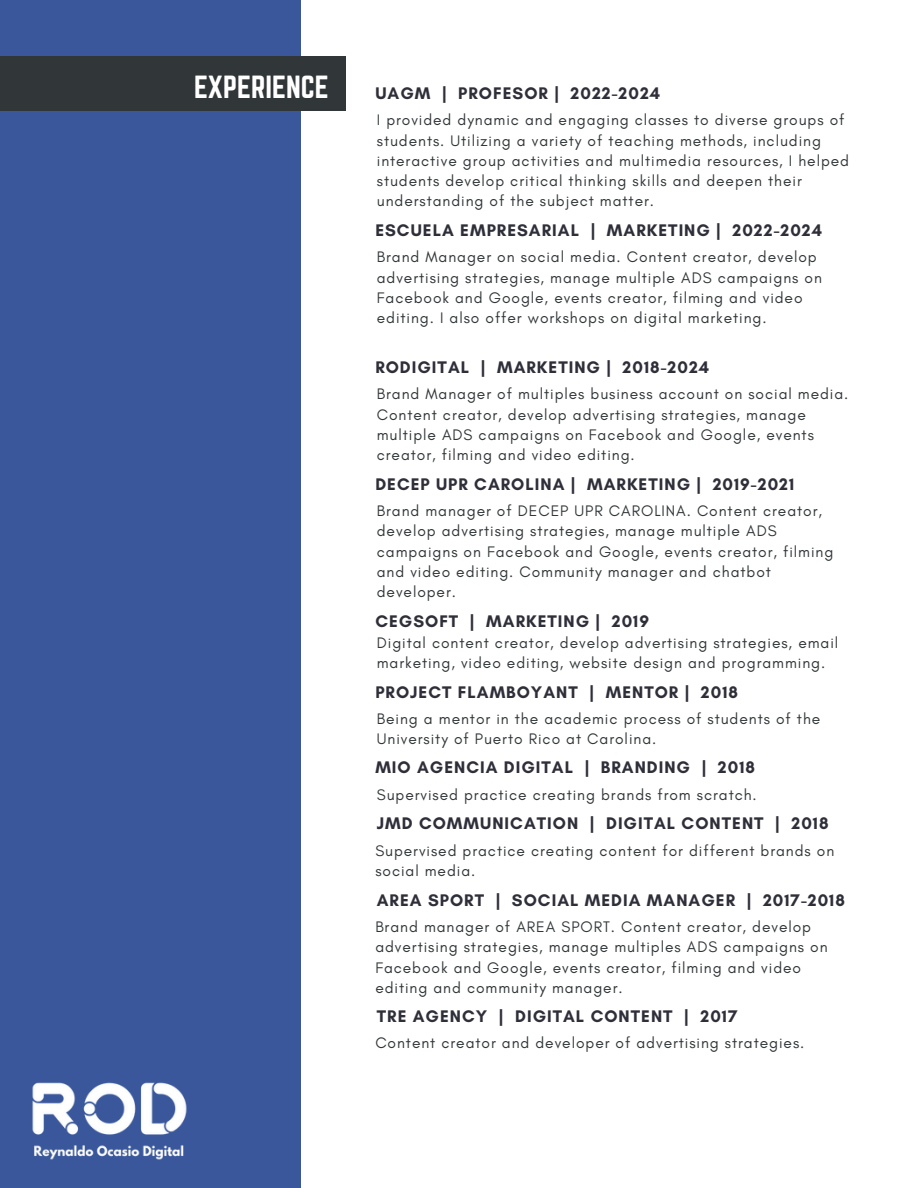
<style>
.page{position:relative;width:918px;height:1188px;background:#fff}
.page>*{position:absolute;margin:0;border:0;box-sizing:border-box;transform-origin:0 0}
.t1{font:28.05px "Norwester";color:#fff}
.t2{font:700 17.1px "Glacial Indifference";letter-spacing:.06em;color:#2f2f3a}
.t3{font:15.6px/20.2px "Glacial Indifference";letter-spacing:.06em;color:#313638}
</style>
<div class="page">
<div style="left:0;top:0;width:300px;height:1188px;background:#39579a"></div>
<div style="left:0;top:57px;width:345px;height:54px;background:#313638"></div>
<img style="left:32px;top:1082px;width:155px;height:78px">
<h1 class="t1" style="left:194px;top:69px;width:136px">EXPERIENCE</h1>
<p class="t2" style="left:375px;top:83px;width:286px">UAGM | PROFESOR | 2022-2024</p>
<p class="t3" style="left:377px;top:110px;width:474px">I provided dynamic and engaging classes to diverse groups of students. Utilizing a variety of teaching methods, including interactive group activities and multimedia resources, I helped students develop critical thinking skills and deepen their understanding of the subject matter.</p>
<h2 class="t2" style="left:375px;top:220px;width:448px">ESCUELA EMPRESARIAL | MARKETING | 2022-2024</h2>
<h2 class="t3" style="left:377px;top:247px;width:447px">Brand Manager on social media. Content creator, develop advertising strategies, manage multiple ADS campaigns on Facebook and Google, events creator, filming and video editing. I also offer workshops on digital marketing.</h2>
<h2 class="t2" style="left:375px;top:357px;width:335px">RODIGITAL | MARKETING | 2018-2024</h2>
<p class="t3" style="left:377px;top:384px;width:473px">Brand Manager of multiples business account on social media.<br>Content creator, develop advertising strategies, manage multiple ADS campaigns on Facebook and Google, events creator, filming and video editing.</p>
<h2 class="t2" style="left:375px;top:474px;width:420px">DECEP UPR CAROLINA | MARKETING | 2019-2021</h2>
<p class="t3" style="left:377px;top:501px;width:458px">Brand manager of DECEP UPR CAROLINA. Content creator, develop advertising strategies, manage multiple ADS campaigns on Facebook and Google, events creator, filming and video editing. Community manager and chatbot developer.</p>
<h2 class="t2" style="left:375px;top:611px;width:275px">CEGSOFT | MARKETING | 2019</h2>
<p class="t3" style="left:377px;top:632px;width:463px">Digital content creator, develop advertising strategies, email marketing, video editing, website design and programming.</p>
<h2 class="t2" style="left:375px;top:681px;width:364px">PROJECT FLAMBOYANT | MENTOR | 2018</h2>
<p class="t3" style="left:377px;top:708px;width:445px">Being a mentor in the academic process of students of the<br>University of Puerto Rico at Carolina.</p>
<h2 class="t2" style="left:375px;top:757px;width:381px">MIO AGENCIA DIGITAL | BRANDING | 2018</h2>
<p class="t3" style="left:377px;top:784px;width:381px">Supervised practice creating brands from scratch.</p>
<h2 class="t2" style="left:377px;top:813px;width:453px">JMD COMMUNICATION | DIGITAL CONTENT | 2018</h2>
<p class="t3" style="left:375px;top:840px;width:460px">Supervised practice creating content for different brands on social media.</p>
<h2 class="t2" style="left:377px;top:889px;width:470px">AREA SPORT | SOCIAL MEDIA MANAGER | 2017-2018</h2>
<p class="t3" style="left:375px;top:916px;width:454px">Brand manager of AREA SPORT. Content creator, develop advertising strategies, manage multiples ADS campaigns on Facebook and Google, events creator, filming and video editing and community manager.</p>
<h2 class="t2" style="left:377px;top:1006px;width:362px">TRE AGENCY | DIGITAL CONTENT | 2017</h2>
<p class="t3" style="left:375px;top:1033px;width:431px">Content creator and developer of advertising strategies.</p>
</div>
